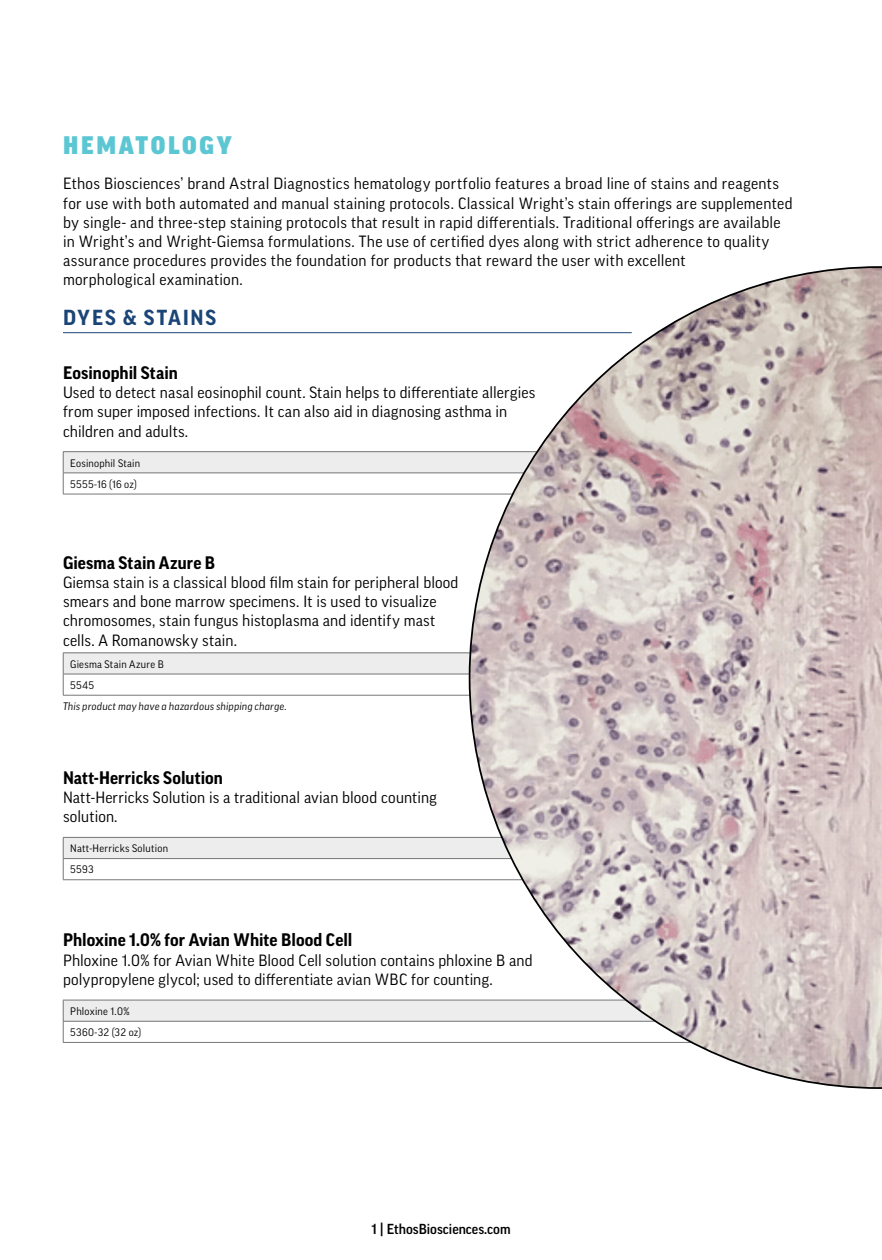
<style>
.page{position:relative;width:882px;height:1260px;background:#fff}
.page>*{position:absolute;margin:0;border:0;box-sizing:border-box;transform-origin:0 0}
.t1{font:900 24.5px "Good Pro";letter-spacing:.11em;color:#5cc7d3}
.t2{font:700 21px "Good Pro";letter-spacing:.085em;color:#1c4577}
.t3{font:700 17.5px "Good Pro";letter-spacing:.005em;color:#000}
.t4{font:15.75px/19.2px "Good Pro";letter-spacing:.015em;color:#000}
.t5{font:500 14px "Good Pro";color:#000}
.t6{font:10.5px/21.2px "Good Pro";letter-spacing:.025em;color:#000}
.t7{font:italic 10.5px "Good Pro";letter-spacing:.025em;color:#000}
</style>
<div class="page">
<hr style="left:63px;top:332px;width:569px;height:1px;background:#1c4577">
<div style="left:63px;top:452px;width:541px;height:21px;background:#ededee"></div>
<hr style="left:63px;top:451px;width:541px;height:1px;background:#757779">
<hr style="left:63px;top:473px;width:541px;height:1px;background:#757779">
<svg style="left:63px;top:452px;width:1px;height:42px"></svg>
<hr style="left:63px;top:494px;width:541px;height:1px;background:#757779">
<div style="left:63px;top:653px;width:541px;height:21px;background:#ededee"></div>
<hr style="left:63px;top:653px;width:541px;height:1px;background:#757779">
<hr style="left:63px;top:674px;width:541px;height:1px;background:#757779">
<svg style="left:63px;top:653px;width:1px;height:42px"></svg>
<hr style="left:63px;top:695px;width:541px;height:1px;background:#757779">
<div style="left:63px;top:837px;width:541px;height:22px;background:#ededee"></div>
<hr style="left:63px;top:837px;width:541px;height:1px;background:#757779">
<hr style="left:63px;top:858px;width:541px;height:1px;background:#757779">
<svg style="left:63px;top:838px;width:1px;height:41px"></svg>
<hr style="left:63px;top:879px;width:541px;height:1px;background:#757779">
<div style="left:63px;top:1000px;width:756px;height:21px;background:#ededee"></div>
<hr style="left:63px;top:1000px;width:756px;height:1px;background:#757779">
<hr style="left:63px;top:1021px;width:756px;height:1px;background:#757779">
<svg style="left:63px;top:1000px;width:1px;height:42px"></svg>
<hr style="left:63px;top:1042px;width:756px;height:1px;background:#757779">
<svg style="left:469px;top:266px;width:413px;height:823px"></svg>
<h1 class="t1" style="left:63px;top:131px;width:170px">HEMATOLOGY</h1>
<p class="t4" style="left:63px;top:174px;width:731px">Ethos Biosciences’ brand Astral Diagnostics hematology portfolio features a broad line of stains and reagents for use with both automated and manual staining protocols. Classical Wright’s stain offerings are supplemented by single- and three-step staining protocols that result in rapid differentials. Traditional offerings are available in Wright’s and Wright-Giemsa formulations. The use of certified dyes along with strict adherence to quality assurance procedures provides the foundation for products that reward the user with excellent<br>morphological examination.</p>
<h2 class="t2" style="left:63px;top:305px;width:155px">DYES &amp; STAINS</h2>
<p class="t3" style="left:63px;top:363px;width:116px">Eosinophil Stain</p>
<p class="t4" style="left:63px;top:383px;width:474px">Used to detect nasal eosinophil count. Stain helps to differentiate allergies from super imposed infections. It can also aid in diagnosing asthma in children and adults.</p>
<p class="t6" style="left:70px;top:452px;width:71px">Eosinophil Stain<br>5555-16 (16 oz)</p>
<p class="t3" style="left:63px;top:552px;width:154px">Giesma Stain Azure B</p>
<p class="t4" style="left:63px;top:573px;width:397px">Giemsa stain is a classical blood film stain for peripheral blood smears and bone marrow specimens. It is used to visualize chromosomes, stain fungus histoplasma and identify mast cells. A Romanowsky stain.</p>
<p class="t6" style="left:70px;top:653px;width:95px">Giesma Stain Azure B<br>5545</p>
<p class="t7" style="left:63px;top:701px;width:226px">This product may have a hazardous shipping charge.</p>
<p class="t3" style="left:63px;top:768px;width:161px">Natt-Herricks Solution</p>
<p class="t4" style="left:63px;top:788px;width:375px">Natt-Herricks Solution is a traditional avian blood counting solution.</p>
<p class="t6" style="left:70px;top:838px;width:99px">Natt-Herricks Solution<br>5593</p>
<p class="t3" style="left:63px;top:930px;width:291px">Phloxine 1.0% for Avian White Blood Cell</p>
<p class="t4" style="left:63px;top:950px;width:471px">Phloxine 1.0% for Avian White Blood Cell solution contains phloxine B and polypropylene glycol; used to differentiate avian WBC for counting.</p>
<p class="t6" style="left:70px;top:1001px;width:73px">Phloxine 1.0%<br>5360-32 (32 oz)</p>
<p class="t5" style="left:371px;top:1221px;width:141px">1 | EthosBiosciences.com</p>
</div>
